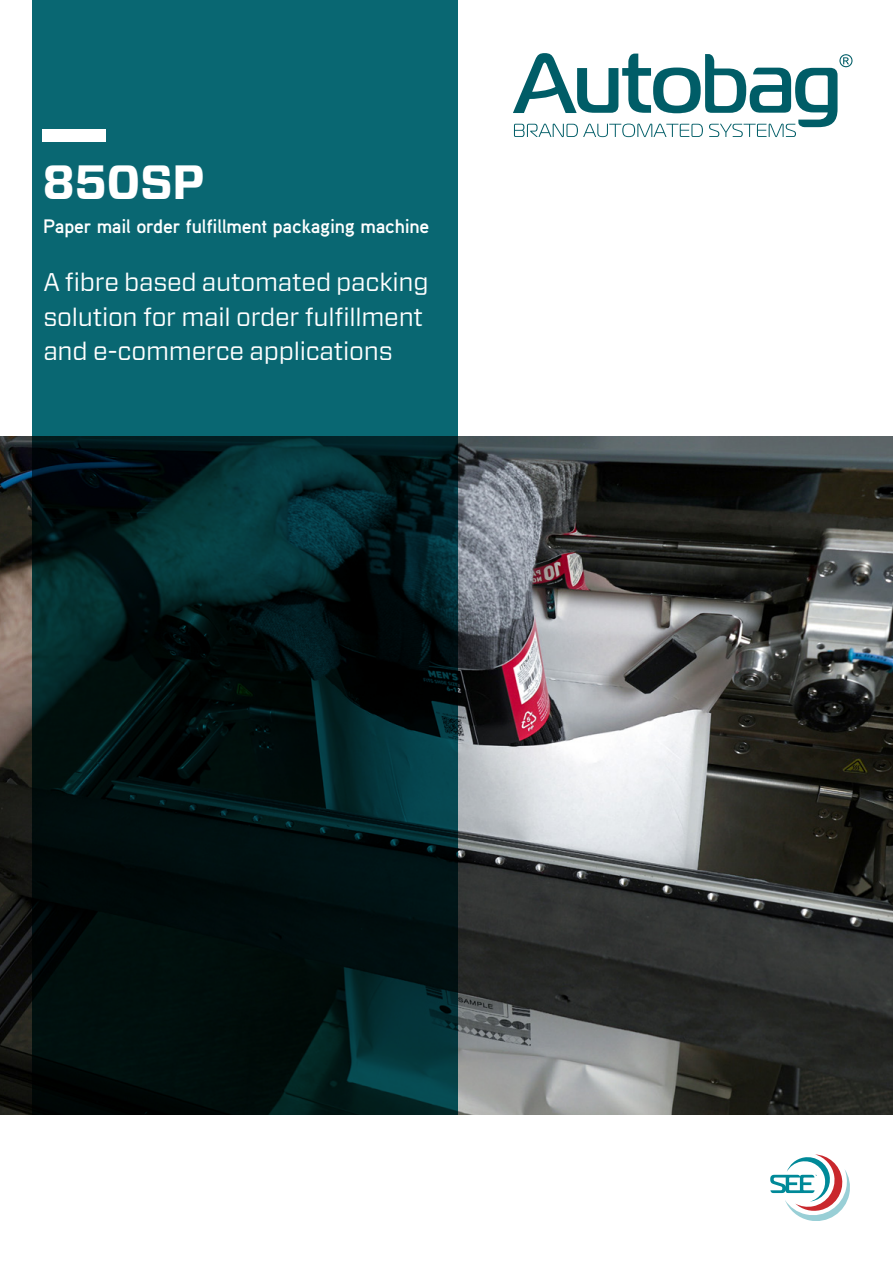
<style>
.page{position:relative;width:893px;height:1263px;background:#fff}
.page>*{position:absolute;margin:0;border:0;box-sizing:border-box;transform-origin:0 0}
.Product_Title{font:700 48px "Forza";letter-spacing:-.01em;color:#fff}
.Cover_Strap_Line{font:25.5px/34.5px "Forza";letter-spacing:-.01em;color:#fff}
.Product_Description{font:700 19.5px "Aaux Pro OT";letter-spacing:-.01em;color:#fff}
</style>
<div class="page">
<img style="left:0;top:437px;width:893px;height:677px">
<svg style="left:32px;top:0;width:425px;height:1114px;background:#04363b"></svg>
<svg style="left:513px;top:53px;width:339px;height:84px"></svg>
<svg style="left:770px;top:1154px;width:80px;height:67px"></svg>
<div style="left:43px;top:129px;width:63px;height:13px;background:#fff"></div>
<p class="Product_Title" style="left:43px;top:150px;width:163px">850SP</p>
<p class="Product_Description" style="left:43px;top:214px;width:388px">Paper mail order fulfillment packaging machine</p>
<p class="Cover_Strap_Line" style="left:43px;top:265px;width:387px">A fibre based automated packing solution for mail order fulfillment and e-commerce applications</p>
</div>
